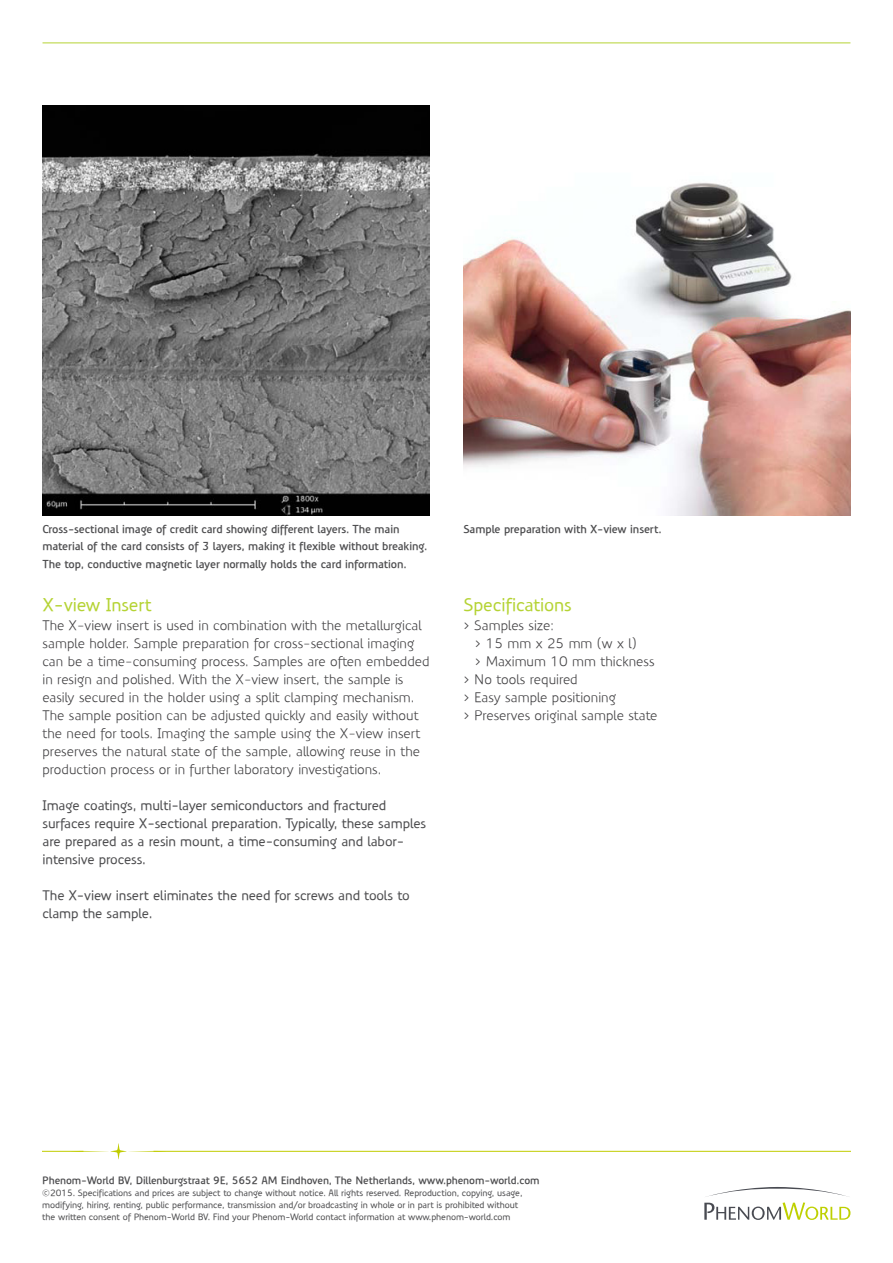
<style>
.page{position:relative;width:893px;height:1263px;background:#fff}
.page>*{position:absolute;margin:0;border:0;box-sizing:border-box;transform-origin:0 0}
.t1{font:500 18px "Precious Sans";letter-spacing:-.01em;color:#b5d334}
.t2{font:13.5px/18px "Precious Sans";color:#414042}
.t3{font:500 13.5px/18px "Precious Sans";letter-spacing:-.01em;color:#4d4d4f}
.t4{font:600 11.25px/17.2px "Precious Sans";letter-spacing:-.01em;color:#4d4d4f}
.t5{font:600 10.5px "Precious Sans";letter-spacing:-.01em;color:#4d4d4f}
.t6{font:500 9px/12px "Precious Sans";letter-spacing:-.01em;color:#4d4d4f}
</style>
<div class="page">
<hr style="left:154px;top:1151px;width:696px;height:1px;background:#c0cc00">
<hr style="left:43px;top:1151px;width:40px;height:1px;background:#c0cc00">
<svg style="left:71px;top:1143px;width:95px;height:16px"></svg>
<hr style="left:43px;top:43px;width:807px;height:1px;background:#b5d334">
<svg style="left:704px;top:1187px;width:146px;height:33px"></svg>
<img style="left:463px;top:183px;width:387px;height:332px">
<img style="left:42px;top:106px;width:387px;height:409px">
<p class="t4" style="left:42px;top:521px;width:386px">Cross-sectional image of credit card showing different layers. The main material of the card consists of 3 layers, making it flexible without breaking.<br>The top, conductive magnetic layer normally holds the card information.</p>
<p class="t4" style="left:463px;top:521px;width:200px">Sample preparation with X-view insert.</p>
<h1 class="t1" style="left:43px;top:593px;width:111px">X-view Insert</h1>
<h1 class="t1" style="left:463px;top:593px;width:110px">Specifications</h1>
<p class="t2" style="left:43px;top:616px;width:388px">The X-view insert is used in combination with the metallurgical sample holder. Sample preparation for cross-sectional imaging can be a time-consuming process. Samples are often embedded in resign and polished. With the X-view insert, the sample is easily secured in the holder using a split clamping mechanism.<br>The sample position can be adjusted quickly and easily without the need for tools. Imaging the sample using the X-view insert preserves the natural state of the sample, allowing reuse in the production process or in further laboratory investigations.</p>
<p class="t3" style="left:43px;top:796px;width:385px">Image coatings, multi-layer semiconductors and fractured surfaces require X-sectional preparation. Typically, these samples are prepared as a resin mount, a time-consuming and labor&shy;intensive process.</p>
<p class="t3" style="left:43px;top:886px;width:369px">The X-view insert eliminates the need for screws and tools to clamp the sample.</p>
<p class="t2" style="left:463px;top:616px;width:92px">&gt; Samples size:</p>
<p class="t2" style="left:475px;top:634px;width:163px">&gt; 15 mm x 25 mm (w x l)</p>
<p class="t2" style="left:475px;top:652px;width:181px">&gt; Maximum 10 mm thickness</p>
<p class="t2" style="left:463px;top:670px;width:116px">&gt; No tools required</p>
<p class="t2" style="left:463px;top:688px;width:154px">&gt; Easy sample positioning</p>
<p class="t2" style="left:463px;top:706px;width:196px">&gt; Preserves original sample state</p>
<p class="t5" style="left:42px;top:1174px;width:499px">Phenom-World BV, Dillenburgstraat 9E, 5652 AM Eindhoven, The Netherlands, www.phenom-world.com</p>
<p class="t6" style="left:42px;top:1187px;width:482px">©2015. Specifications and prices are subject to change without notice. All rights reserved. Reproduction, copying, usage, modifying, hiring, renting, public performance, transmission and/or broadcasting in whole or in part is prohibited without the written consent of Phenom-World BV. Find your Phenom-World contact information at www.phenom-world.com</p>
</div>
